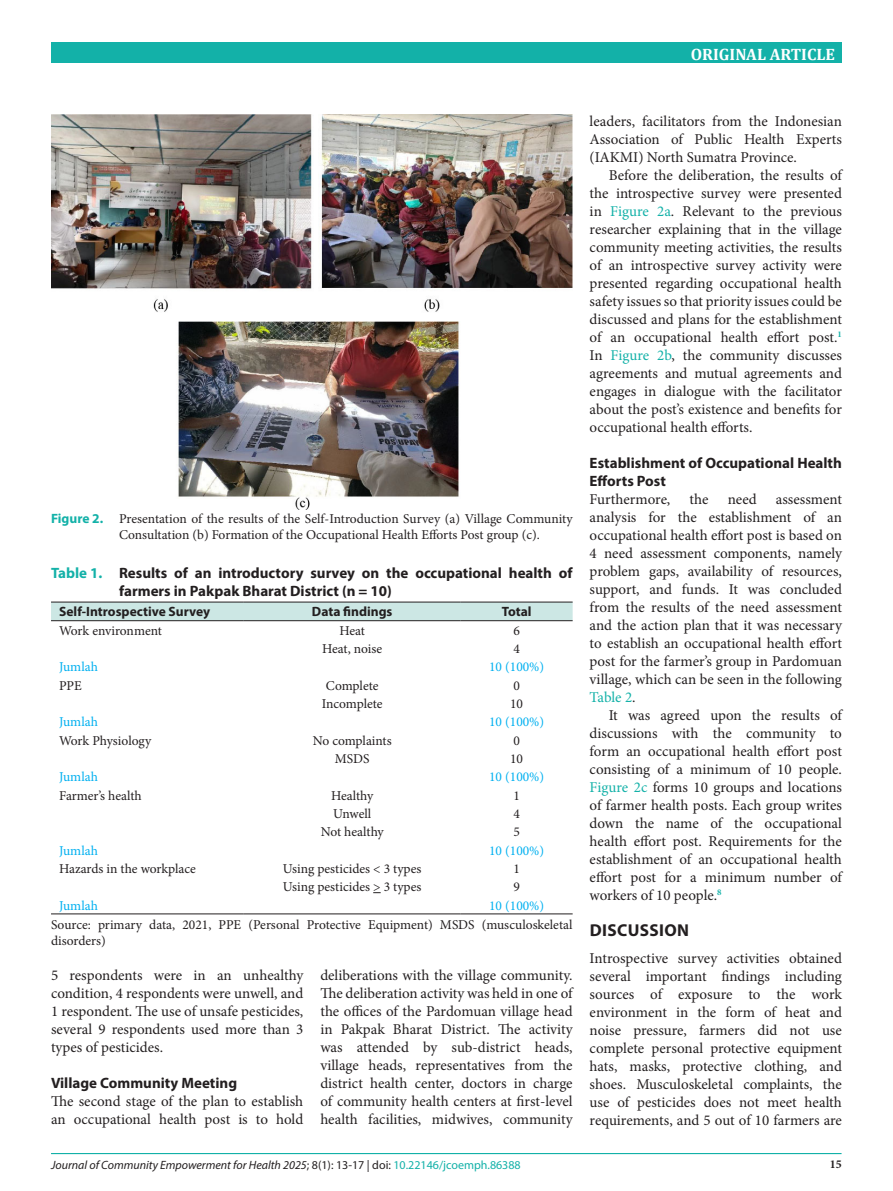
<style>
.page{position:relative;width:893px;height:1191px;background:#fff}
.page>*{position:absolute;margin:0;border:0;box-sizing:border-box;transform-origin:0 0}
.Judul{font:700 17.25px "Myriad Pro";letter-spacing:.02em;color:#231f20}
.t1{font:700 16.5px "Cambria";color:#fff}
.t2{font:15px/18px "Minion Pro";color:#231f20;text-align:justify}
.judul_tabel{font:700 15px/18px "Myriad Pro";color:#231f20}
.sub_judul_ISM{font:700 15px/18px "Myriad Pro";color:#231f20}
.Judul_Gambar{font:13.5px/16.2px "Minion Pro";color:#231f20}
.t3{font:13.5px "Minion Pro";color:#00b0f0}
.t4{font:700 13.5px "Myriad Pro";color:#231f20}
.t5{font:italic 12px "Myriad Pro";color:#231f20}
.t6{font:700 12px "Minion Pro";color:#231f20}
.s1{font-family:"Myriad Pro";font-weight:700;color:#13b1a8}
.s2{color:#13b1a8}
.s3{font-style:normal}
.s4{font-style:normal;color:#13b1a8}
</style>
<div class="page">
<div style="left:51px;top:43px;width:791px;height:20px;background:#13b1a8"></div>
<hr style="left:51px;top:1153px;width:790px;height:1px;background:#13b1a8">
<img style="left:51px;top:115px;width:522px;height:394px">
<div style="left:51px;top:602px;width:522px;height:18px;background:#cce7e4"></div>
<hr style="left:51px;top:601px;width:193px;height:1px;background:#231f20">
<hr style="left:244px;top:601px;width:217px;height:1px;background:#231f20">
<hr style="left:461px;top:601px;width:112px;height:1px;background:#231f20">
<hr style="left:51px;top:620px;width:193px;height:1px;background:#231f20">
<hr style="left:244px;top:620px;width:217px;height:1px;background:#231f20">
<hr style="left:461px;top:620px;width:112px;height:1px;background:#231f20">
<hr style="left:51px;top:913px;width:193px;height:1px;background:#231f20">
<hr style="left:244px;top:913px;width:217px;height:1px;background:#231f20">
<hr style="left:461px;top:913px;width:112px;height:1px;background:#231f20">
<p class="t1" style="left:691px;top:43px;width:146px">ORIGINAL ARTICLE</p>
<p class="Judul_Gambar" style="left:119px;top:511px;width:455px;text-indent:-68px"><span class="s1">Figure 2.</span> Presentation of the results of the Self-Introduction Survey (a) Village Community<br>Consultation (b) Formation of the Occupational Health Efforts Post group (c).</p>
<p class="judul_tabel" style="left:119px;top:563px;width:455px;text-indent:-68px"><span class="s2">Table 1.</span> Results of an introductory survey on the occupational health of farmers in Pakpak Bharat District (n = 10)</p>
<p class="t4" style="left:59px;top:603px;width:153px">Self-Introspective Survey</p>
<p class="t4" style="left:312px;top:603px;width:82px">Data findings</p>
<p class="t4" style="left:502px;top:603px;width:31px">Total</p>
<p class="Judul_Gambar" style="left:59px;top:622px;width:104px">Work environment</p>
<p class="Judul_Gambar" style="left:339px;top:622px;width:27px">Heat</p>
<p class="Judul_Gambar" style="left:513px;top:622px;width:8px">6</p>
<p class="Judul_Gambar" style="left:322px;top:641px;width:62px">Heat, noise</p>
<p class="Judul_Gambar" style="left:513px;top:641px;width:8px">4</p>
<p class="t3" style="left:59px;top:658px;width:40px">Jumlah</p>
<p class="t3" style="left:489px;top:658px;width:57px">10 (100%)</p>
<p class="Judul_Gambar" style="left:59px;top:677px;width:24px">PPE</p>
<p class="Judul_Gambar" style="left:326px;top:677px;width:54px">Complete</p>
<p class="Judul_Gambar" style="left:513px;top:677px;width:8px">0</p>
<p class="Judul_Gambar" style="left:322px;top:695px;width:62px">Incomplete</p>
<p class="Judul_Gambar" style="left:510px;top:695px;width:14px">10</p>
<p class="t3" style="left:59px;top:713px;width:40px">Jumlah</p>
<p class="t3" style="left:489px;top:713px;width:57px">10 (100%)</p>
<p class="Judul_Gambar" style="left:59px;top:732px;width:94px">Work Physiology</p>
<p class="Judul_Gambar" style="left:313px;top:732px;width:80px">No complaints</p>
<p class="Judul_Gambar" style="left:513px;top:732px;width:8px">0</p>
<p class="Judul_Gambar" style="left:335px;top:750px;width:36px">MSDS</p>
<p class="Judul_Gambar" style="left:510px;top:750px;width:14px">10</p>
<p class="t3" style="left:59px;top:768px;width:40px">Jumlah</p>
<p class="t3" style="left:489px;top:768px;width:57px">10 (100%)</p>
<p class="Judul_Gambar" style="left:59px;top:787px;width:84px">Farmer’s health</p>
<p class="Judul_Gambar" style="left:331px;top:787px;width:44px">Healthy</p>
<p class="Judul_Gambar" style="left:513px;top:787px;width:8px">1</p>
<p class="Judul_Gambar" style="left:333px;top:805px;width:40px">Unwell</p>
<p class="Judul_Gambar" style="left:513px;top:805px;width:8px">4</p>
<p class="Judul_Gambar" style="left:321px;top:824px;width:65px">Not healthy</p>
<p class="Judul_Gambar" style="left:513px;top:824px;width:8px">5</p>
<p class="t3" style="left:59px;top:841px;width:40px">Jumlah</p>
<p class="t3" style="left:489px;top:841px;width:57px">10 (100%)</p>
<p class="Judul_Gambar" style="left:59px;top:860px;width:138px">Hazards in the workplace</p>
<p class="Judul_Gambar" style="left:283px;top:860px;width:140px">Using pesticides &lt; 3 types</p>
<p class="Judul_Gambar" style="left:513px;top:860px;width:8px">1</p>
<p class="Judul_Gambar" style="left:283px;top:879px;width:140px">Using pesticides &gt; 3 types</p>
<p class="Judul_Gambar" style="left:513px;top:879px;width:8px">9</p>
<p class="t3" style="left:59px;top:896px;width:40px">Jumlah</p>
<p class="t3" style="left:489px;top:896px;width:57px">10 (100%)</p>
<p class="Judul_Gambar" style="left:51px;top:916px;width:523px">Source: primary data, 2021, PPE (Personal Protective Equipment) MSDS (musculoskeletal disorders)</p>
<p class="t2" style="left:51px;top:966px;width:254px">5 respondents were in an unhealthy condition, 4 respondents were unwell, and 1 respondent. The use of unsafe pesticides, several 9 respondents used more than 3 types of pesticides.</p>
<p class="sub_judul_ISM" style="left:51px;top:1073px;width:188px">Village Community Meeting</p>
<p class="t2" style="left:51px;top:1092px;width:254px">The second stage of the plan to establish an occupational health post is to hold</p>
<p class="t2" style="left:320px;top:966px;width:254px">deliberations with the village community.<br>The deliberation activity was held in one of the offices of the Pardomuan village head in Pakpak Bharat District. The activity was attended by sub-district heads, village heads, representatives from the district health center, doctors in charge of community health centers at first-level health facilities, midwives, community</p>
<p class="t2" style="left:590px;top:112px;width:254px">leaders, facilitators from the Indonesian Association of Public Health Experts (IAKMI) North Sumatra Province.</p>
<p class="t2" style="left:590px;top:166px;width:254px;text-indent:19px">Before the deliberation, the results of the introspective survey were presented in <span class="s2">Figure 2a</span>. Relevant to the previous researcher explaining that in the village community meeting activities, the results of an introspective survey activity were presented regarding occupational health safety issues so that priority issues could be discussed and plans for the establishment of an occupational health effort post.<sup>1<br></sup>In <span class="s2">Figure 2b</span>, the community discusses agreements and mutual agreements and engages in dialogue with the facilitator about the post’s existence and benefits for occupational health efforts.</p>
<p class="sub_judul_ISM" style="left:590px;top:453px;width:254px">Establishment of Occupational Health<br>Efforts Post</p>
<p class="t2" style="left:590px;top:490px;width:82px">Furthermore,</p>
<p class="t2" style="left:690px;top:490px;width:20px">the</p>
<p class="t2" style="left:728px;top:490px;width:30px">need</p>
<p class="t2" style="left:590px;top:490px;width:254px;text-indent:186px">assessment analysis for the establishment of an occupational health effort post is based on 4 need assessment components, namely problem gaps, availability of resources, support, and funds. It was concluded from the results of the need assessment and the action plan that it was necessary to establish an occupational health effort post for the farmer’s group in Pardomuan village, which can be seen in the following <span class="s2">Table 2</span>.</p>
<p class="t2" style="left:590px;top:706px;width:254px;text-indent:19px">It was agreed upon the results of discussions with the community to form an occupational health effort post consisting of a minimum of 10 people.<br><span class="s2">Figure 2c</span> forms 10 groups and locations of farmer health posts. Each group writes down the name of the occupational health effort post. Requirements for the establishment of an occupational health effort post for a minimum number of workers of 10 people.<sup>8</sup></p>
<p class="Judul" style="left:590px;top:919px;width:101px">DISCUSSION</p>
<p class="t2" style="left:590px;top:948px;width:254px">Introspective survey activities obtained several important findings including sources of exposure to the work environment in the form of heat and noise pressure, farmers did not use complete personal protective equipment hats, masks, protective clothing, and shoes. Musculoskeletal complaints, the use of pesticides does not meet health requirements, and 5 out of 10 farmers are</p>
<p class="t5" style="left:51px;top:1157px;width:471px">Journal of Community Empowerment for Health 2025<span class="s3">; 8(1): 13-17 | doi:</span> <span class="s4">10.22146/jcoemph.86388</span></p>
<p class="t6" style="left:830px;top:1156px;width:13px">15</p>
</div>
